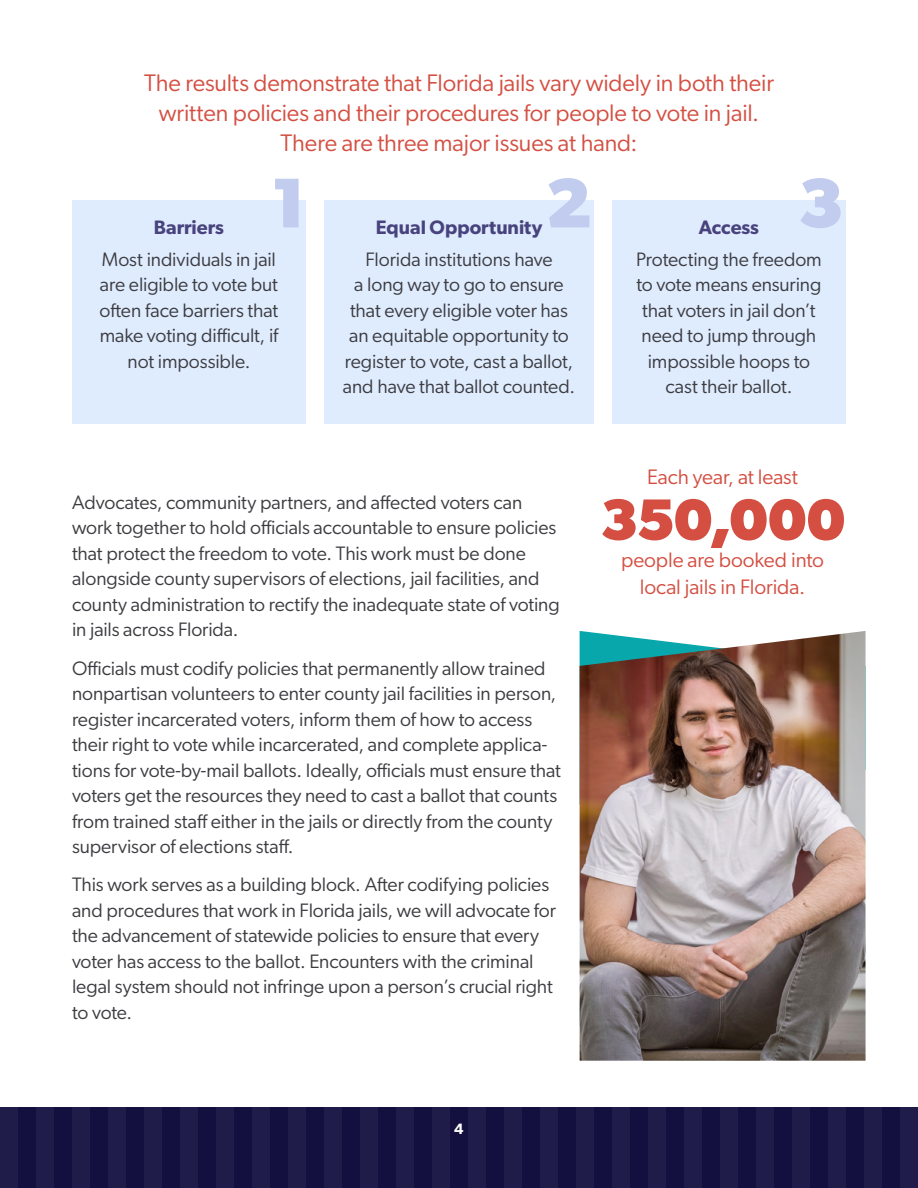
<style>
.page{position:relative;width:918px;height:1188px;background:#fff}
.page>*{position:absolute;margin:0;border:0;box-sizing:border-box;transform-origin:0 0}
.t1{font:700 70.5px "Gibson";color:#c2ccef}
.t2{font:700 58.5px "Gibson";letter-spacing:-.01em;color:#d44f42}
.t3{font:24px/30px "Gibson";letter-spacing:-.005em;color:#d44f42;text-align:center}
.t4{font:21px/27px "Gibson";letter-spacing:-.005em;color:#d44f42;text-align:center}
.t5{font:19.5px/25.5px "Gibson";letter-spacing:-.005em;color:#3c3c41}
.t6{font:600 19.5px "Gibson";color:#49437d}
.t7{font:600 15px "Gibson";color:#fff}
</style>
<div class="page">
<div style="left:0;top:1107px;width:918px;height:81px;background:#13103f"></div>
<div style="left:0;top:1107px;width:18px;height:81px;background:#1f1c49"></div>
<div style="left:216px;top:1107px;width:18px;height:81px;background:#1f1c49"></div>
<div style="left:432px;top:1107px;width:18px;height:81px;background:#1f1c49"></div>
<div style="left:648px;top:1107px;width:18px;height:81px;background:#1f1c49"></div>
<div style="left:108px;top:1107px;width:18px;height:81px;background:#1f1c49"></div>
<div style="left:324px;top:1107px;width:18px;height:81px;background:#1f1c49"></div>
<div style="left:540px;top:1107px;width:18px;height:81px;background:#1f1c49"></div>
<div style="left:756px;top:1107px;width:18px;height:81px;background:#1f1c49"></div>
<div style="left:864px;top:1107px;width:18px;height:81px;background:#1f1c49"></div>
<div style="left:36px;top:1107px;width:18px;height:81px;background:#1f1c49"></div>
<div style="left:252px;top:1107px;width:18px;height:81px;background:#1f1c49"></div>
<div style="left:468px;top:1107px;width:18px;height:81px;background:#1f1c49"></div>
<div style="left:684px;top:1107px;width:18px;height:81px;background:#1f1c49"></div>
<div style="left:144px;top:1107px;width:18px;height:81px;background:#1f1c49"></div>
<div style="left:360px;top:1107px;width:18px;height:81px;background:#1f1c49"></div>
<div style="left:576px;top:1107px;width:18px;height:81px;background:#1f1c49"></div>
<div style="left:792px;top:1107px;width:18px;height:81px;background:#1f1c49"></div>
<div style="left:900px;top:1107px;width:18px;height:81px;background:#1f1c49"></div>
<div style="left:72px;top:1107px;width:18px;height:81px;background:#1f1c49"></div>
<div style="left:288px;top:1107px;width:18px;height:81px;background:#1f1c49"></div>
<div style="left:504px;top:1107px;width:18px;height:81px;background:#1f1c49"></div>
<div style="left:720px;top:1107px;width:18px;height:81px;background:#1f1c49"></div>
<div style="left:180px;top:1107px;width:18px;height:81px;background:#1f1c49"></div>
<div style="left:396px;top:1107px;width:18px;height:81px;background:#1f1c49"></div>
<div style="left:612px;top:1107px;width:18px;height:81px;background:#1f1c49"></div>
<div style="left:828px;top:1107px;width:18px;height:81px;background:#1f1c49"></div>
<div style="left:72px;top:201px;width:234px;height:223px;background:#dfecfe"></div>
<div style="left:324px;top:201px;width:270px;height:223px;background:#dfecfe"></div>
<div style="left:612px;top:201px;width:234px;height:223px;background:#dfecfe"></div>
<img style="left:580px;top:631px;width:286px;height:430px">
<p class="t3" style="left:144px;top:68px;width:631px">The results demonstrate that Florida jails vary widely in both their written policies and their procedures for people to vote in jail.<br>There are three major issues at hand:</p>
<p class="t1" style="left:270px;top:161px;width:37px">1</p>
<p class="t1" style="left:545px;top:161px;width:48px">2</p>
<p class="t1" style="left:797px;top:161px;width:48px">3</p>
<p class="t5" style="left:100px;top:246px;width:180px;text-align:center">Most individuals in jail are eligible to vote but often face barriers that make voting difficult, if not impossible.</p>
<p class="t6" style="left:154px;top:216px;width:72px">Barriers</p>
<p class="t6" style="left:376px;top:216px;width:168px">Equal Opportunity</p>
<p class="t5" style="left:343px;top:246px;width:234px;text-align:center">Florida institutions have<br>a long way to go to ensure that every eligible voter has an equitable opportunity to register to vote, cast a ballot, and have that ballot counted.</p>
<p class="t6" style="left:699px;top:216px;width:62px">Access</p>
<p class="t5" style="left:636px;top:246px;width:187px;text-align:center">Protecting the freedom to vote means ensuring that voters in jail don’t need to jump through impossible hoops to cast their ballot.</p>
<p class="t5" style="left:72px;top:489px;width:489px">Advocates, community partners, and affected voters can work together to hold officials accountable to ensure policies that protect the freedom to vote. This work must be done alongside county supervisors of elections, jail facilities, and county administration to rectify the inadequate state of voting in jails across Florida.</p>
<p class="t5" style="left:72px;top:655px;width:490px">Officials must codify policies that permanently allow trained nonpartisan volunteers to enter county jail facilities in person, register incarcerated voters, inform them of how to access their right to vote while incarcerated, and complete applica&shy;tions for vote-by-mail ballots. Ideally, officials must ensure that voters get the resources they need to cast a ballot that counts from trained staff either in the jails or directly from the county supervisor of elections staff.</p>
<p class="t5" style="left:72px;top:872px;width:485px">This work serves as a building block. After codifying policies and procedures that work in Florida jails, we will advocate for the advancement of statewide policies to ensure that every voter has access to the ballot. Encounters with the criminal legal system should not infringe upon a person’s crucial right to vote.</p>
<p class="t4" style="left:647px;top:463px;width:152px">Each year, at least</p>
<p class="t2" style="left:600px;top:485px;width:247px">350,000</p>
<p class="t4" style="left:621px;top:546px;width:205px">people are booked into local jails in Florida.</p>
<p class="t7" style="left:454px;top:1120px;width:11px">4</p>
</div>
